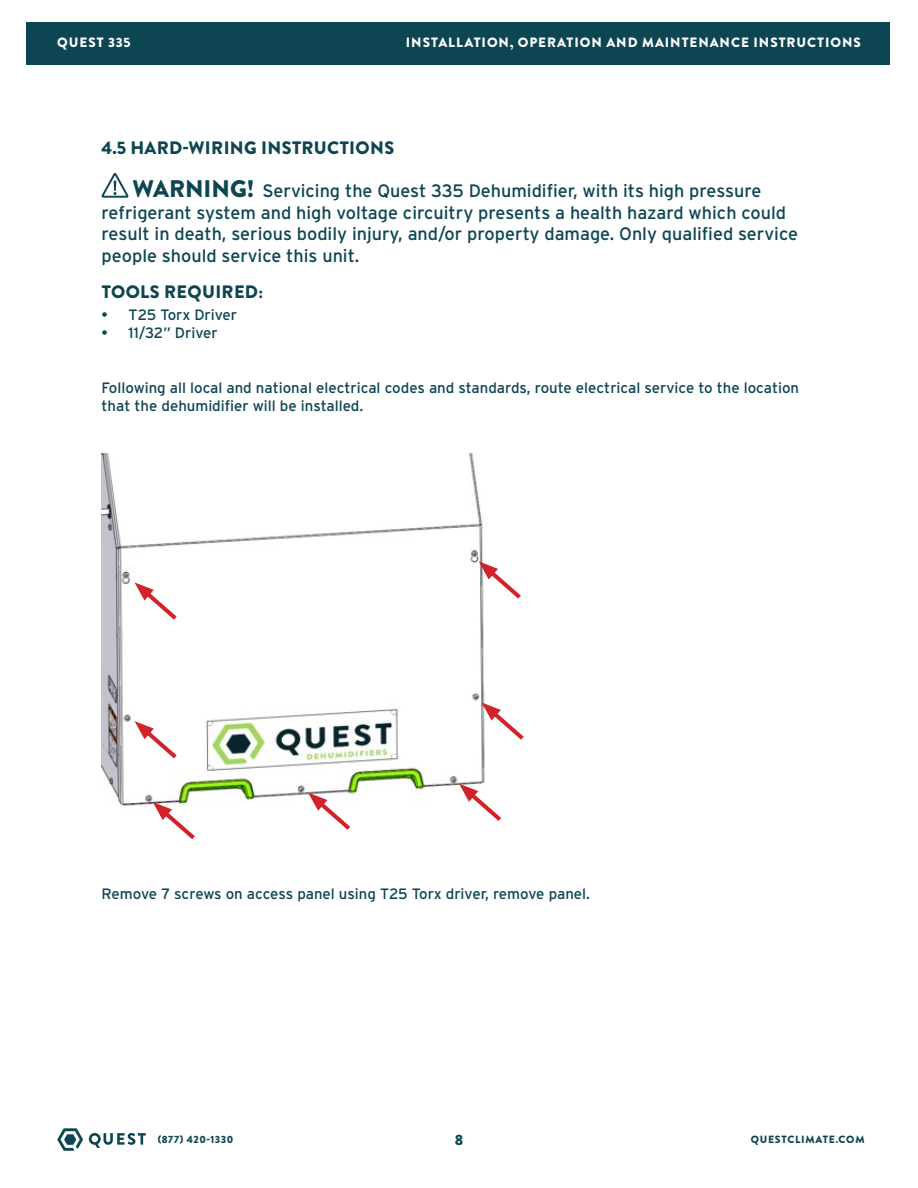
<style>
.page{position:relative;width:918px;height:1188px;background:#fff}
.page>*{position:absolute;margin:0;border:0;box-sizing:border-box;transform-origin:0 0}
._12pt_bold{font:18px/21.6px "Interstate";color:#0d4552}
._12pt_bold-2{font:900 18px "Brandon Grotesque";letter-spacing:.02em;color:#0d4552}
.body_text{font:15px/18px "Interstate";color:#0d4552}
.t1{font:900 15px "Brandon Grotesque";color:#0d4552}
.t2{font:900 13.5px "Brandon Grotesque";letter-spacing:.07em;color:#fff}
.t3{font:900 10.5px "Brandon Grotesque";letter-spacing:.07em;color:#0d4552}
.t4{font:900 10.5px "Brandon Grotesque";letter-spacing:.05em;color:#0d4552}
.s1{font-family:"Brandon Grotesque";font-weight:900;font-size:24px}
</style>
<div class="page">
<div style="left:26px;top:22px;width:864px;height:42px;background:#0d4552"></div>
<svg style="left:57px;top:1128px;width:26px;height:23px"></svg>
<svg style="left:89px;top:1133px;width:57px;height:15px"></svg>
<svg style="left:101px;top:173px;width:28px;height:25px"></svg>
<img style="left:102px;top:453px;width:383px;height:353px">
<svg style="left:135px;top:582px;width:46px;height:42px"></svg>
<svg style="left:135px;top:721px;width:46px;height:42px"></svg>
<svg style="left:153px;top:802px;width:46px;height:38px"></svg>
<svg style="left:308px;top:793px;width:47px;height:37px"></svg>
<svg style="left:459px;top:784px;width:42px;height:37px"></svg>
<svg style="left:482px;top:702px;width:42px;height:42px"></svg>
<svg style="left:479px;top:561px;width:42px;height:42px"></svg>
<p class="t2" style="left:57px;top:33px;width:75px">QUEST 335</p>
<p class="t2" style="left:406px;top:33px;width:456px">INSTALLATION, OPERATION AND MAINTENANCE INSTRUCTIONS</p>
<p class="_12pt_bold-2" style="left:102px;top:135px;width:294px">4.5 HARD-WIRING INSTRUCTIONS</p>
<p class="_12pt_bold" style="left:102px;top:180px;width:698px;text-indent:31px"><span class="s1">WARNING!</span> Servicing the Quest 335 Dehumidifier, with its high pressure refrigerant system and high voltage circuitry presents a health hazard which could result in death, serious bodily injury, and/or property damage. Only qualified service people should service this unit.</p>
<p class="_12pt_bold-2" style="left:102px;top:279px;width:163px">TOOLS REQUIRED:</p>
<p class="body_text" style="left:102px;top:306px;width:137px">• T25 Torx Driver</p>
<p class="body_text" style="left:102px;top:324px;width:118px">• 11/32” Driver</p>
<p class="body_text" style="left:102px;top:379px;width:699px">Following all local and national electrical codes and standards, route electrical service to the location that the dehumidifier will be installed.</p>
<p class="body_text" style="left:102px;top:884px;width:490px">Remove 7 screws on access panel using T25 Torx driver, remove panel.</p>
<p class="t1" style="left:455px;top:1129px;width:10px">8</p>
<p class="t4" style="left:158px;top:1132px;width:77px">(877) 420-1330</p>
<p class="t3" style="left:751px;top:1132px;width:115px">QUESTCLIMATE.COM</p>
</div>
